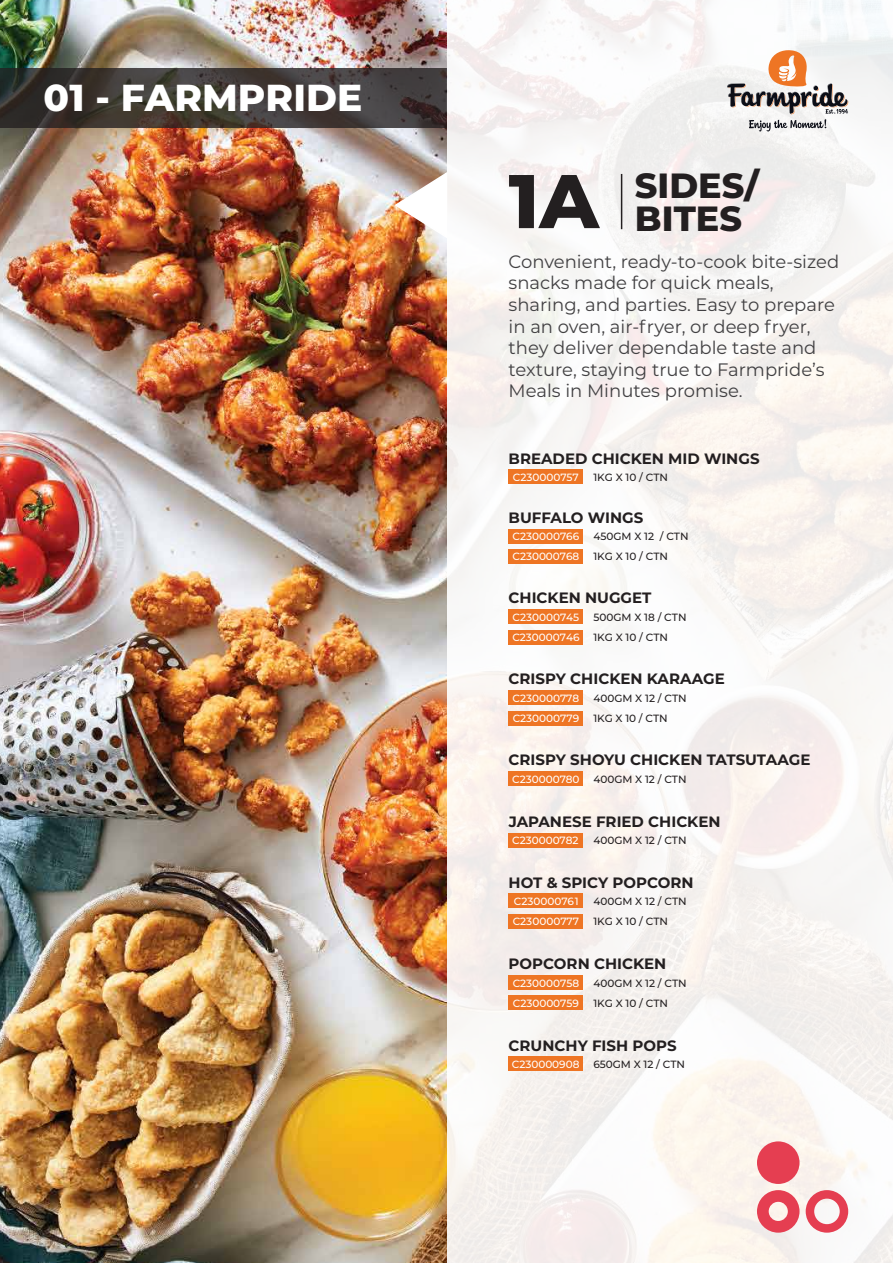
<style>
.page{position:relative;width:893px;height:1263px;background:#fff}
.page>*{position:absolute;margin:0;border:0;box-sizing:border-box;transform-origin:0 0}
.t1{font:800 37.5px "Montserrat";color:#fff}
.t2{font:800 34.95px/33px "Montserrat";color:#231f20}
.t3{font:18px/21.6px "Montserrat";color:#414042}
.t4{font:700 15px "Montserrat";color:#231f20}
.t5{font:500 10.5px "Montserrat";color:#231f20}
.t6{font:500 10.5px "Montserrat";letter-spacing:-.005em;color:#fff}
.s1{font-size:75.9px}
</style>
<div class="page">
<img style="left:0;top:0;width:893px;height:1263px">
<svg style="left:0;top:68px;width:446px;height:60px;background:#3f3936"></svg>
<div style="left:757px;top:1141px;width:42px;height:43px;background:#e53e51;border-radius:50%"></div>
<svg style="left:806px;top:1190px;width:42px;height:43px"></svg>
<svg style="left:757px;top:1190px;width:42px;height:43px;background:#ec818b"></svg>
<hr style="left:621px;top:174px;width:1px;height:55px;background:#231f20">
<div style="left:509px;top:975px;width:74px;height:14px;background:#ee7524"></div>
<div style="left:509px;top:996px;width:74px;height:14px;background:#ee7524"></div>
<div style="left:509px;top:833px;width:74px;height:14px;background:#ee7524"></div>
<div style="left:509px;top:1057px;width:74px;height:14px;background:#ee7524"></div>
<div style="left:509px;top:894px;width:74px;height:14px;background:#ee7524"></div>
<div style="left:509px;top:914px;width:74px;height:14px;background:#ee7524"></div>
<div style="left:509px;top:470px;width:74px;height:14px;background:#ee7524"></div>
<div style="left:509px;top:771px;width:74px;height:14px;background:#ee7524"></div>
<div style="left:509px;top:691px;width:74px;height:14px;background:#ee7524"></div>
<div style="left:509px;top:711px;width:74px;height:14px;background:#ee7524"></div>
<div style="left:509px;top:630px;width:74px;height:14px;background:#ee7524"></div>
<div style="left:509px;top:610px;width:74px;height:14px;background:#ee7524"></div>
<div style="left:509px;top:529px;width:74px;height:14px;background:#ee7524"></div>
<div style="left:509px;top:549px;width:74px;height:14px;background:#ee7524"></div>
<svg style="left:727px;top:50px;width:121px;height:82px"></svg>
<img style="left:393px;top:171px;width:56px;height:69px">
<h1 class="t1" style="left:44px;top:70px;width:320px">01 - FARMPRIDE</h1>
<h2 class="t2" style="left:509px;top:167px;width:252px;text-indent:126px">SIDES/<br><span class="s1">1A</span> BITES</h2>
<p class="t3" style="left:509px;top:250px;width:332px">Convenient, ready-to-cook bite-sized snacks made for quick meals, sharing, and parties. Easy to prepare in an oven, air-fryer, or deep fryer, they deliver dependable taste and texture, staying true to Farmpride’s Meals in Minutes promise.</p>
<p class="t4" style="left:509px;top:448px;width:252px">BREADED CHICKEN MID WINGS</p>
<p class="t6" style="left:513px;top:470px;width:67px">C230000757</p>
<p class="t5" style="left:593px;top:470px;width:76px">1KG X 10 / CTN</p>
<p class="t4" style="left:509px;top:507px;width:136px">BUFFALO WINGS</p>
<p class="t6" style="left:513px;top:529px;width:68px">C230000766</p>
<p class="t5" style="left:593px;top:529px;width:97px">450GM X 12 / CTN</p>
<p class="t6" style="left:512px;top:549px;width:68px">C230000768</p>
<p class="t5" style="left:593px;top:549px;width:76px">1KG X 10 / CTN</p>
<p class="t4" style="left:509px;top:587px;width:144px">CHICKEN NUGGET</p>
<p class="t6" style="left:512px;top:630px;width:69px">C230000746</p>
<p class="t5" style="left:593px;top:630px;width:76px">1KG X 10 / CTN</p>
<p class="t6" style="left:513px;top:610px;width:68px">C230000745</p>
<p class="t5" style="left:593px;top:610px;width:95px">500GM X 18 / CTN</p>
<p class="t4" style="left:509px;top:668px;width:218px">CRISPY CHICKEN KARAAGE</p>
<p class="t6" style="left:513px;top:691px;width:68px">C230000778</p>
<p class="t5" style="left:593px;top:691px;width:95px">400GM X 12 / CTN</p>
<p class="t6" style="left:513px;top:711px;width:68px">C230000779</p>
<p class="t5" style="left:593px;top:711px;width:76px">1KG X 10 / CTN</p>
<p class="t4" style="left:509px;top:749px;width:303px">CRISPY SHOYU CHICKEN TATSUTAAGE</p>
<p class="t6" style="left:512px;top:772px;width:69px">C230000780</p>
<p class="t5" style="left:593px;top:772px;width:95px">400GM X 12 / CTN</p>
<p class="t4" style="left:509px;top:811px;width:213px">JAPANESE FRIED CHICKEN</p>
<p class="t6" style="left:512px;top:833px;width:68px">C230000782</p>
<p class="t5" style="left:593px;top:833px;width:95px">400GM X 12 / CTN</p>
<p class="t4" style="left:509px;top:872px;width:187px">HOT &amp; SPICY POPCORN</p>
<p class="t6" style="left:514px;top:894px;width:66px">C230000761</p>
<p class="t5" style="left:593px;top:894px;width:95px">400GM X 12 / CTN</p>
<p class="t6" style="left:513px;top:914px;width:68px">C230000777</p>
<p class="t5" style="left:593px;top:914px;width:76px">1KG X 10 / CTN</p>
<p class="t4" style="left:509px;top:953px;width:159px">POPCORN CHICKEN</p>
<p class="t6" style="left:513px;top:975px;width:68px">C230000758</p>
<p class="t5" style="left:593px;top:975px;width:95px">400GM X 12 / CTN</p>
<p class="t6" style="left:513px;top:996px;width:68px">C230000759</p>
<p class="t5" style="left:593px;top:996px;width:76px">1KG X 10 / CTN</p>
<p class="t4" style="left:509px;top:1034px;width:170px">CRUNCHY FISH POPS</p>
<p class="t6" style="left:512px;top:1057px;width:69px">C230000908</p>
<p class="t5" style="left:593px;top:1057px;width:93px">650GM X 12 / CTN</p>
</div>
